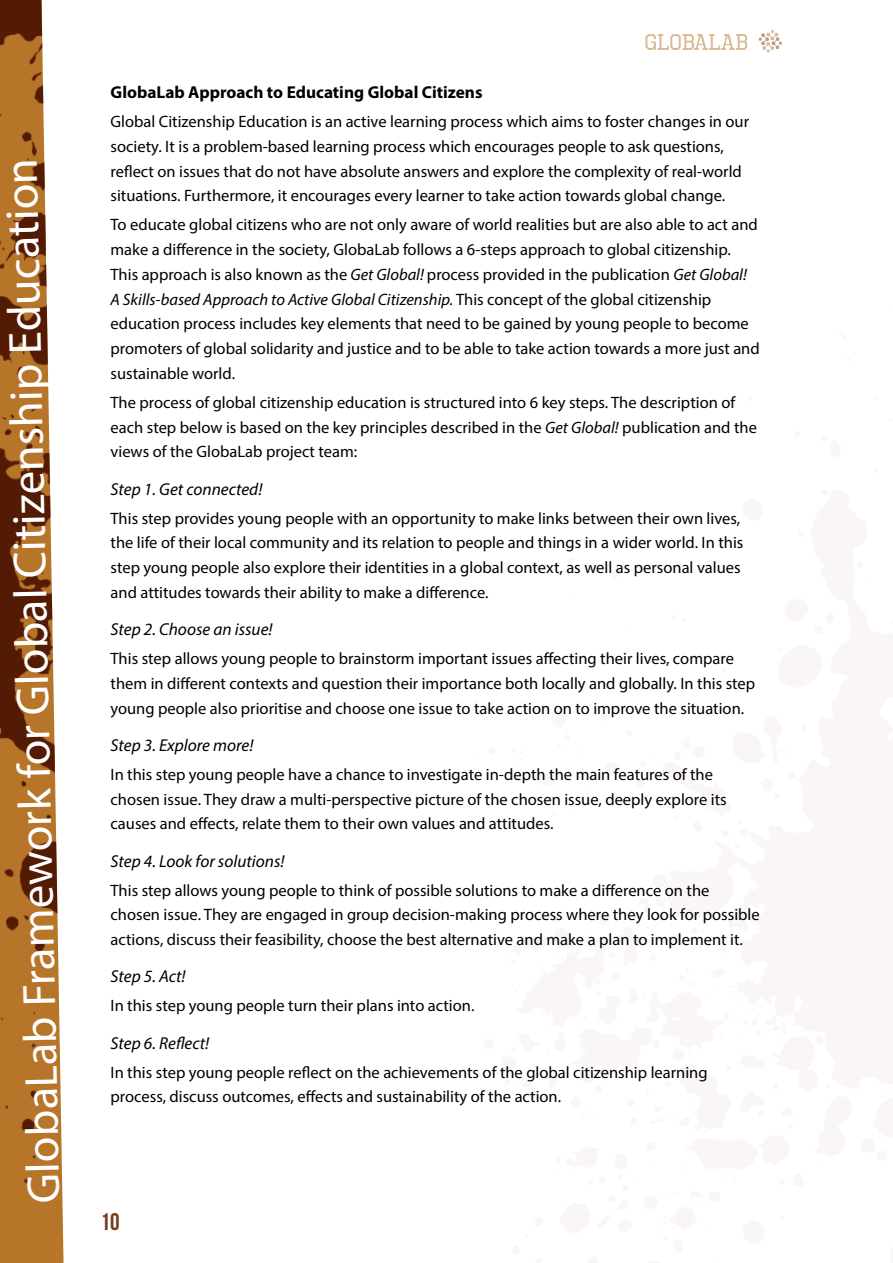
<style>
.page{position:relative;width:893px;height:1263px;background:#fff}
.page>*{position:absolute;margin:0;border:0;box-sizing:border-box;transform-origin:0 0}
.t1{font:46.65px "Myriad Pro";color:#fff}
.t2{font:24px "Bebas Neue";color:#763c1d}
.t3{font:italic 17.25px "Myriad Pro";color:#000}
.t4{font:700 17.25px "Myriad Pro";color:#000}
.t5{font:16.5px/24.8px "Myriad Pro";color:#000}
.s1{font-style:italic}
</style>
<div class="page">
<svg style="left:0;top:0;width:64px;height:1263px;background:#aa7541"></svg>
<svg style="left:645px;top:34px;width:102px;height:16px"></svg>
<svg style="left:759px;top:30px;width:23px;height:22px"></svg>
<h1 class="t1" style="left:13px;top:1203px;width:1046px;rotate:-91deg">GlobaLab Framework for Global Citizenship Education</h1>
<p class="t4" style="left:111px;top:81px;width:373px">GlobaLab Approach to Educating Global Citizens</p>
<p class="t5" style="left:111px;top:109px;width:640px">Global Citizenship Education is an active learning process which aims to foster changes in our society. It is a problem-based learning process which encourages people to ask questions, reflect on issues that do not have absolute answers and explore the complexity of real-world situations. Furthermore, it encourages every learner to take action towards global change.</p>
<p class="t5" style="left:111px;top:212px;width:651px">To educate global citizens who are not only aware of world realities but are also able to act and make a difference in the society, GlobaLab follows a 6-steps approach to global citizenship.<br>This approach is also known as the <span class="s1">Get Global!</span> process provided in the publication <span class="s1">Get Global!<br>A Skills-based Approach to Active Global Citizenship.</span> This concept of the global citizenship education process includes key elements that need to be gained by young people to become promoters of global solidarity and justice and to be able to take action towards a more just and sustainable world.</p>
<p class="t5" style="left:111px;top:390px;width:648px">The process of global citizenship education is structured into 6 key steps. The description of each step below is based on the key principles described in the <span class="s1">Get Global!</span> publication and the views of the GlobaLab project team:</p>
<p class="t3" style="left:111px;top:478px;width:153px">Step 1. Get connected!</p>
<p class="t5" style="left:111px;top:505px;width:634px">This step provides young people with an opportunity to make links between their own lives, the life of their local community and its relation to people and things in a wider world. In this step young people also explore their identities in a global context, as well as personal values and attitudes towards their ability to make a difference.</p>
<p class="t3" style="left:111px;top:619px;width:164px">Step 2. Choose an issue!</p>
<p class="t5" style="left:111px;top:646px;width:646px">This step allows young people to brainstorm important issues affecting their lives, compare them in different contexts and question their importance both locally and globally. In this step young people also prioritise and choose one issue to take action on to improve the situation.</p>
<p class="t3" style="left:111px;top:734px;width:144px">Step 3. Explore more!</p>
<p class="t5" style="left:111px;top:762px;width:618px">In this step young people have a chance to investigate in-depth the main features of the chosen issue. They draw a multi-perspective picture of the chosen issue, deeply explore its causes and effects, relate them to their own values and attitudes.</p>
<p class="t3" style="left:111px;top:850px;width:175px">Step 4. Look for solutions!</p>
<p class="t5" style="left:111px;top:877px;width:651px">This step allows young people to think of possible solutions to make a difference on the chosen issue. They are engaged in group decision-making process where they look for possible actions, discuss their feasibility, choose the best alternative and make a plan to implement it.</p>
<p class="t3" style="left:111px;top:966px;width:77px">Step 5. Act!</p>
<p class="t5" style="left:111px;top:993px;width:365px">In this step young people turn their plans into action.</p>
<p class="t3" style="left:111px;top:1032px;width:100px">Step 6. Reflect!</p>
<p class="t5" style="left:111px;top:1059px;width:599px">In this step young people reflect on the achievements of the global citizenship learning process, discuss outcomes, effects and sustainability of the action.</p>
<h2 class="t2" style="left:101px;top:1208px;width:21px">10</h2>
</div>
